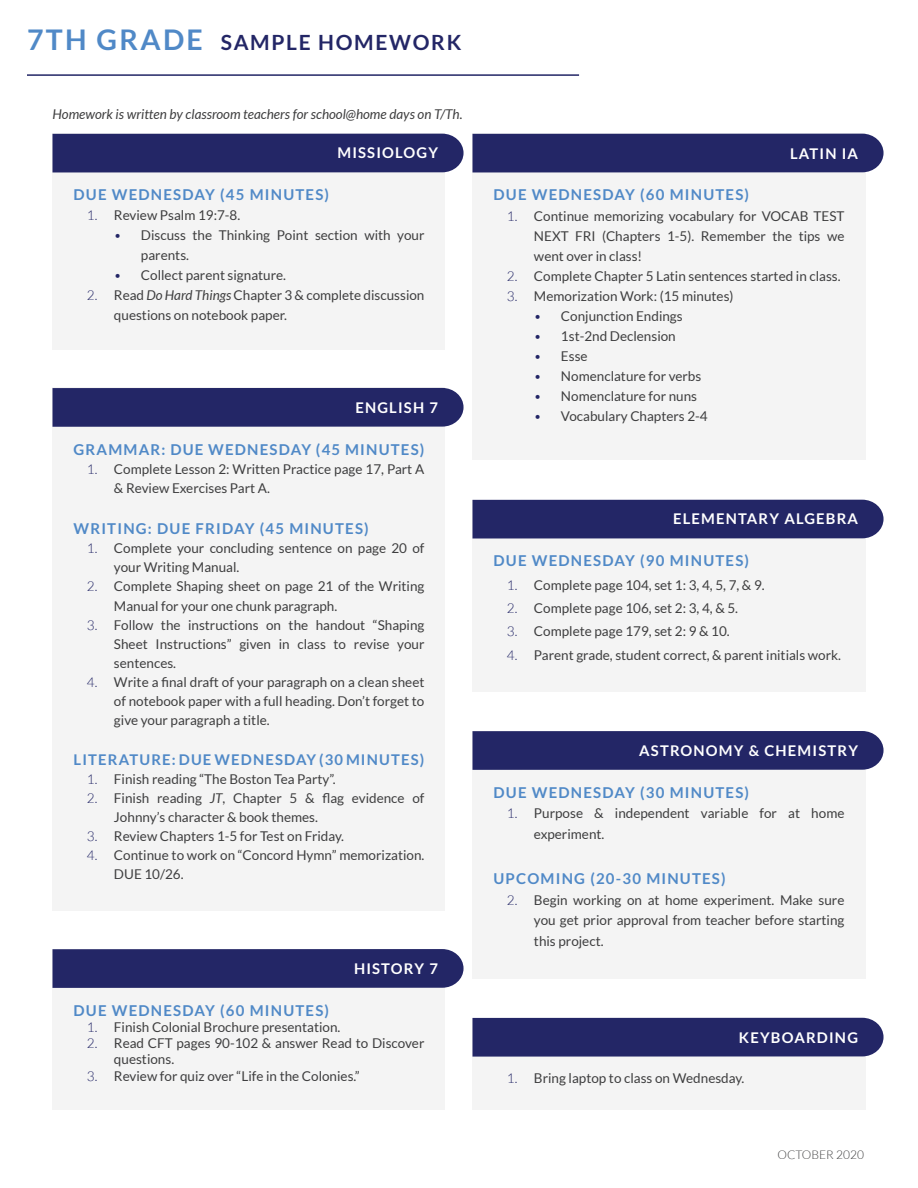
<style>
.page{position:relative;width:918px;height:1188px;background:#fff}
.page>*{position:absolute;margin:0;border:0;box-sizing:border-box;transform-origin:0 0}
.TOC_Heading{font:700 21px "Lato";letter-spacing:.08em;color:#232666}
.Body_Text_-_Align_Le{font:700 15px "Lato";letter-spacing:.08em;color:#5089c7}
.Body_Text_-_Align_Le-2{font:700 14.85px "Lato";letter-spacing:.08em;color:#fff}
.Body_Text_-_Align_Le-3{font:700 14.85px "Lato";letter-spacing:.08em;color:#5089c7}
.t1{font:13.5px/19px "Lato";color:#3e3e3f}
.Body_Text_-_Align_Le-4{font:italic 13.5px "Lato";color:#3e3e3f}
.t2{font:300 12px "Lato";color:#3e3e3f}
.s1{font-size:28.5px;color:#5089c7}
.s2{font-weight:300;color:#232666}
.s3{font-style:italic}
</style>
<div class="page">
<hr style="left:27px;top:74px;width:552px;height:2px;background:#232666">
<div style="left:472px;top:1018px;width:393px;height:91px;background:#f4f4f4"></div>
<div style="left:472px;top:1018px;width:412px;height:39px;background:#232666"></div>
<div style="left:472px;top:731px;width:393px;height:247px;background:#f4f4f4"></div>
<div style="left:472px;top:731px;width:412px;height:39px;background:#232666"></div>
<div style="left:52px;top:134px;width:393px;height:216px;background:#f4f4f4"></div>
<div style="left:52px;top:134px;width:412px;height:38px;background:#232666"></div>
<div style="left:52px;top:388px;width:393px;height:523px;background:#f4f4f4"></div>
<div style="left:52px;top:388px;width:412px;height:39px;background:#232666"></div>
<div style="left:52px;top:949px;width:393px;height:160px;background:#f4f4f4"></div>
<div style="left:52px;top:949px;width:412px;height:39px;background:#232666"></div>
<div style="left:472px;top:134px;width:393px;height:326px;background:#f4f4f4"></div>
<div style="left:472px;top:134px;width:412px;height:38px;background:#232666"></div>
<div style="left:472px;top:500px;width:393px;height:191px;background:#f4f4f4"></div>
<div style="left:472px;top:500px;width:412px;height:39px;background:#232666"></div>
<p class="TOC_Heading" style="left:27px;top:30px;width:436px"><span class="s1">7TH GRADE</span> SAMPLE HOMEWORK</p>
<p class="Body_Text_-_Align_Le-4" style="left:52px;top:106px;width:412px">Homework is written by classroom teachers for school@home days on T/Th.</p>
<p class="Body_Text_-_Align_Le-2" style="left:337px;top:145px;width:102px">MISSIOLOGY</p>
<p class="Body_Text_-_Align_Le" style="left:73px;top:186px;width:257px">DUE WEDNESDAY (45 MINUTES)</p>
<p class="t1" style="left:87px;top:206px;width:155px"><span class="s2">1.</span> Review Psalm 19:7-8.</p>
<p class="t1" style="left:141px;top:225px;width:285px;line-height:19.8px;text-indent:-27px"><span class="s2">•</span> Discuss the Thinking Point section with your parents.</p>
<p class="t1" style="left:114px;top:265px;width:174px"><span class="s2">•</span> Collect parent signature.</p>
<p class="t1" style="left:114px;top:285px;width:312px;line-height:19.8px;text-indent:-27px"><span class="s2">2.</span> Read <span class="s3">Do Hard Things</span> Chapter 3 &amp; complete discussion questions on notebook paper.</p>
<p class="Body_Text_-_Align_Le-2" style="left:355px;top:399px;width:84px">ENGLISH 7</p>
<p class="Body_Text_-_Align_Le" style="left:73px;top:441px;width:352px">GRAMMAR: DUE WEDNESDAY (45 MINUTES)</p>
<p class="t1" style="left:114px;top:459px;width:312px;text-indent:-27px"><span class="s2">1.</span> Complete Lesson 2: Written Practice page 17, Part A &amp; Review Exercises Part A.</p>
<p class="Body_Text_-_Align_Le" style="left:73px;top:520px;width:297px">WRITING: DUE FRIDAY (45 MINUTES)</p>
<p class="t1" style="left:114px;top:539px;width:312px;text-indent:-27px"><span class="s2">1.</span> Complete your concluding sentence on page 20 of your Writing Manual.</p>
<p class="t1" style="left:114px;top:577px;width:312px;text-indent:-27px"><span class="s2">2.</span> Complete Shaping sheet on page 21 of the Writing<br>Manual for your one chunk paragraph.</p>
<p class="t1" style="left:114px;top:615px;width:312px;text-align:justify;text-indent:-27px"><span class="s2">3.</span> Follow the instructions on the handout “Shaping Sheet Instructions” given in class to revise your sentences.</p>
<p class="t1" style="left:114px;top:672px;width:312px;text-align:justify;text-indent:-27px"><span class="s2">4.</span> Write a final draft of your paragraph on a clean sheet of notebook paper with a full heading. Don’t forget to give your paragraph a title.</p>
<p class="Body_Text_-_Align_Le-3" style="left:73px;top:751px;width:352px">LITERATURE: DUE WEDNESDAY (30 MINUTES)</p>
<p class="t1" style="left:87px;top:769px;width:250px"><span class="s2">1.</span> Finish reading “The Boston Tea Party”.</p>
<p class="t1" style="left:114px;top:788px;width:312px;text-indent:-27px"><span class="s2">2.</span> Finish reading <span class="s3">JT</span>, Chapter 5 &amp; flag evidence of<br>Johnny’s character &amp; book themes.</p>
<p class="t1" style="left:87px;top:826px;width:259px"><span class="s2">3.</span> Review Chapters 1-5 for Test on Friday.</p>
<p class="t1" style="left:114px;top:845px;width:312px;text-indent:-27px"><span class="s2">4.</span> Continue to work on “Concord Hymn” memorization.<br>DUE 10/26.</p>
<p class="Body_Text_-_Align_Le-2" style="left:354px;top:960px;width:86px">HISTORY 7</p>
<p class="Body_Text_-_Align_Le" style="left:73px;top:1002px;width:257px">DUE WEDNESDAY (60 MINUTES)</p>
<p class="t1" style="left:87px;top:1018px;width:255px"><span class="s2">1.</span> Finish Colonial Brochure presentation.</p>
<p class="t1" style="left:114px;top:1035px;width:312px;line-height:16.2px;text-indent:-27px"><span class="s2">2.</span> Read CFT pages 90-102 &amp; answer Read to Discover questions.</p>
<p class="t1" style="left:87px;top:1066px;width:274px"><span class="s2">3.</span> Review for quiz over “Life in the Colonies.”</p>
<p class="Body_Text_-_Align_Le-2" style="left:790px;top:145px;width:69px">LATIN IA</p>
<p class="Body_Text_-_Align_Le" style="left:493px;top:186px;width:257px">DUE WEDNESDAY (60 MINUTES)</p>
<p class="t1" style="left:534px;top:205px;width:312px;line-height:20.1px;text-align:justify;text-indent:-27px"><span class="s2">1.</span> Continue memorizing vocabulary for VOCAB TEST NEXT FRI (Chapters 1-5). Remember the tips we went over in class!</p>
<p class="t1" style="left:507px;top:266px;width:335px"><span class="s2">2.</span> Complete Chapter 5 Latin sentences started in class.</p>
<p class="t1" style="left:507px;top:286px;width:228px"><span class="s2">3.</span> Memorization Work: (15 minutes)</p>
<p class="t1" style="left:534px;top:306px;width:150px"><span class="s2">•</span> Conjunction Endings</p>
<p class="t1" style="left:534px;top:326px;width:143px"><span class="s2">•</span> 1st-2nd Declension</p>
<p class="t1" style="left:534px;top:346px;width:55px"><span class="s2">•</span> Esse</p>
<p class="t1" style="left:534px;top:367px;width:169px"><span class="s2">•</span> Nomenclature for verbs</p>
<p class="t1" style="left:534px;top:387px;width:165px"><span class="s2">•</span> Nomenclature for nuns</p>
<p class="t1" style="left:534px;top:407px;width:175px"><span class="s2">•</span> Vocabulary Chapters 2-4</p>
<p class="Body_Text_-_Align_Le-2" style="left:673px;top:511px;width:187px">ELEMENTARY ALGEBRA</p>
<p class="Body_Text_-_Align_Le" style="left:493px;top:552px;width:257px">DUE WEDNESDAY (90 MINUTES)</p>
<p class="t1" style="left:507px;top:575px;width:259px"><span class="s2">1.</span> Complete page 104, set 1: 3, 4, 5, 7, &amp; 9.</p>
<p class="t1" style="left:507px;top:599px;width:233px"><span class="s2">2.</span> Complete page 106, set 2: 3, 4, &amp; 5.</p>
<p class="t1" style="left:507px;top:622px;width:224px"><span class="s2">3.</span> Complete page 179, set 2: 9 &amp; 10.</p>
<p class="t1" style="left:507px;top:645px;width:336px"><span class="s2">4.</span> Parent grade, student correct, &amp; parent initials work.</p>
<p class="Body_Text_-_Align_Le-2" style="left:639px;top:742px;width:220px">ASTRONOMY &amp; CHEMISTRY</p>
<p class="Body_Text_-_Align_Le" style="left:493px;top:784px;width:257px">DUE WEDNESDAY (30 MINUTES)</p>
<p class="t1" style="left:534px;top:803px;width:312px;line-height:20.7px;text-indent:-27px"><span class="s2">1.</span> Purpose &amp; independent variable for at home experiment.</p>
<p class="Body_Text_-_Align_Le" style="left:493px;top:870px;width:234px">UPCOMING (20-30 MINUTES)</p>
<p class="t1" style="left:534px;top:889px;width:312px;line-height:20.7px;text-align:justify;text-indent:-27px"><span class="s2">2.</span> Begin working on at home experiment. Make sure you get prior approval from teacher before starting this project.</p>
<p class="Body_Text_-_Align_Le-2" style="left:739px;top:1029px;width:121px">KEYBOARDING</p>
<p class="t1" style="left:507px;top:1069px;width:239px"><span class="s2">1.</span> Bring laptop to class on Wednesday.</p>
<p class="t2" style="left:778px;top:1148px;width:88px">OCTOBER 2020</p>
</div>
